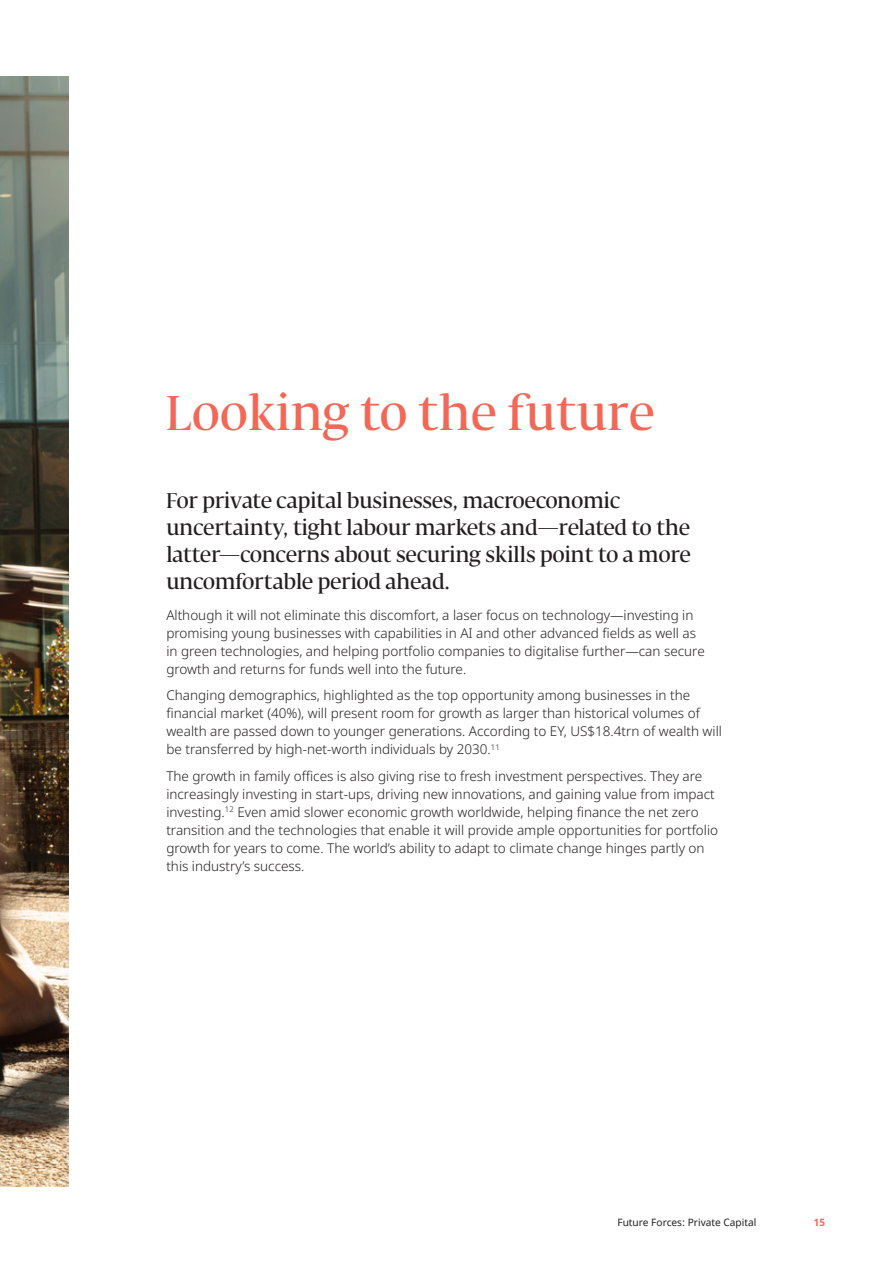
<style>
.page{position:relative;width:893px;height:1263px;background:#fff}
.page>*{position:absolute;margin:0;border:0;box-sizing:border-box;transform-origin:0 0}
.t1{font:500 48px "Fedra Serif Display";letter-spacing:.02em;color:#f26756}
.t2{font:500 21px/27px "Fedra Serif Display";letter-spacing:.01em;color:#231f20}
.t3{font:300 13.5px/18px "Noto Sans";color:#231f20}
.t4{font:10.2px "Noto Sans";color:#231f20}
.t5{font:700 10.2px "Noto Sans";color:#f26756}
</style>
<div class="page">
<img style="left:0;top:77px;width:68px;height:1109px">
<h1 class="t1" style="left:166px;top:385px;width:489px">Looking to the future</h1>
<h2 class="t2" style="left:166px;top:489px;width:526px">For private capital businesses, macroeconomic uncertainty, tight labour markets and—related to the latter—concerns about securing skills point to a more uncomfortable period ahead.</h2>
<p class="t3" style="left:166px;top:606px;width:540px">Although it will not eliminate this discomfort, a laser focus on technology—investing in promising young businesses with capabilities in AI and other advanced fields as well as in green technologies, and helping portfolio companies to digitalise further—can secure growth and returns for funds well into the future.</p>
<p class="t3" style="left:166px;top:686px;width:557px">Changing demographics, highlighted as the top opportunity among businesses in the financial market (40%), will present room for growth as larger than historical volumes of wealth are passed down to younger generations. According to EY, US$18.4trn of wealth will be transferred by high-net-worth individuals by 2030.<sup>11</sup></p>
<p class="t3" style="left:166px;top:767px;width:553px">The growth in family offices is also giving rise to fresh investment perspectives. They are increasingly investing in start-ups, driving new innovations, and gaining value from impact investing.<sup>12</sup> Even amid slower economic growth worldwide, helping finance the net zero transition and the technologies that enable it will provide ample opportunities for portfolio growth for years to come. The world’s ability to adapt to climate change hinges partly on this industry’s success.</p>
<p class="t4" style="left:617px;top:1215px;width:140px">Future Forces: Private Capital</p>
<p class="t5" style="left:814px;top:1215px;width:13px">15</p>
</div>
